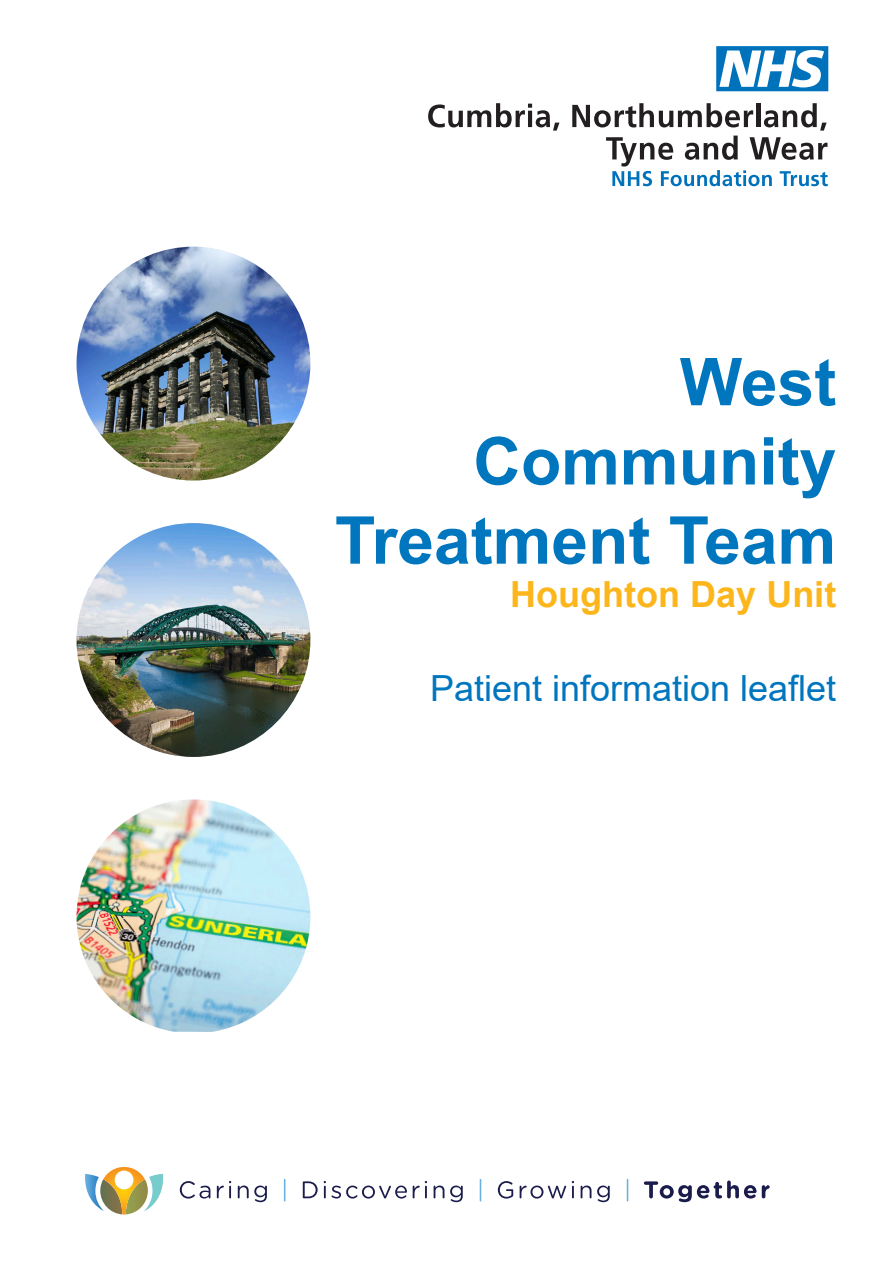
<style>
.page{position:relative;width:893px;height:1263px;background:#fff}
.page>*{position:absolute;margin:0;border:0;box-sizing:border-box;transform-origin:0 0}
.t1{font:700 66px "Arial";color:#0076be}
.t2{font:36px "Arial";color:#0076be}
.t3{font:700 36px "Arial";color:#fcb61c}
</style>
<div class="page">
<img style="left:77px;top:247px;width:233px;height:233px;border-radius:117px">
<img style="left:77px;top:523px;width:233px;height:234px;border-radius:117px">
<img style="left:77px;top:799px;width:233px;height:233px">
<svg style="left:716px;top:46px;width:112px;height:45px"></svg>
<svg style="left:428px;top:103px;width:131px;height:28px"></svg>
<svg style="left:572px;top:103px;width:256px;height:83px"></svg>
<svg style="left:180px;top:1181px;width:30px;height:17px"></svg>
<svg style="left:217px;top:1181px;width:14px;height:17px"></svg>
<svg style="left:238px;top:1185px;width:29px;height:17px"></svg>
<svg style="left:284px;top:1179px;width:1px;height:22px"></svg>
<svg style="left:303px;top:1181px;width:15px;height:17px"></svg>
<svg style="left:324px;top:1181px;width:83px;height:17px"></svg>
<svg style="left:413px;top:1181px;width:14px;height:17px"></svg>
<svg style="left:434px;top:1185px;width:10px;height:13px"></svg>
<svg style="left:450px;top:1185px;width:13px;height:17px"></svg>
<svg style="left:480px;top:1179px;width:1px;height:22px"></svg>
<svg style="left:498px;top:1181px;width:15px;height:17px"></svg>
<svg style="left:520px;top:1185px;width:46px;height:13px"></svg>
<svg style="left:572px;top:1181px;width:2px;height:17px"></svg>
<svg style="left:581px;top:1185px;width:10px;height:13px"></svg>
<svg style="left:597px;top:1185px;width:13px;height:17px"></svg>
<svg style="left:627px;top:1179px;width:1px;height:22px"></svg>
<svg style="left:644px;top:1180px;width:112px;height:22px"></svg>
<svg style="left:762px;top:1185px;width:8px;height:13px"></svg>
<svg style="left:85px;top:1167px;width:78px;height:47px"></svg>
<p class="t1" style="left:680px;top:336px;width:158px">West</p>
<p class="t1" style="left:473px;top:415px;width:364px">Community</p>
<p class="t1" style="left:335px;top:494px;width:503px">Treatment Team</p>
<p class="t3" style="left:510px;top:569px;width:327px">Houghton Day Unit</p>
<p class="t2" style="left:430px;top:663px;width:408px">Patient information leaflet</p>
</div>
